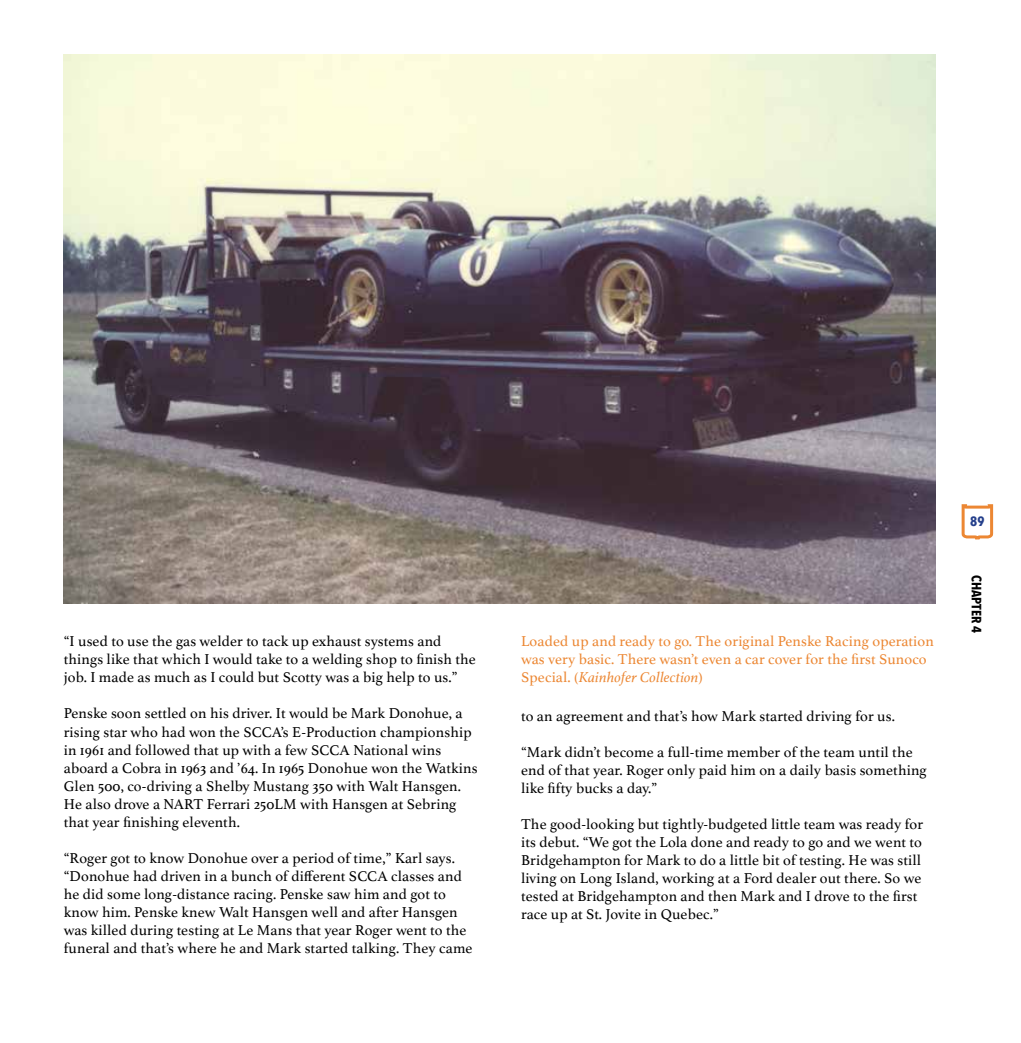
<style>
.page{position:relative;width:1021px;height:1043px;background:#fff}
.page>*{position:absolute;margin:0;border:0;box-sizing:border-box;transform-origin:0 0}
.t1{font:15px/18px "Athelas";letter-spacing:.01em;color:#000}
.t2{font:15px/18px "Athelas";letter-spacing:.01em;color:#ec8733}
.t3{font:700 13.5px "Avenir Next Condensed";color:#000}
.t4{font:700 13.5px "Avenir Next Condensed";color:#243f8b}
.s1{font-style:italic}
</style>
<div class="page">
<svg style="left:961px;top:504px;width:33px;height:36px"></svg>
<img style="left:64px;top:54px;width:872px;height:549px">
<p class="t1" style="left:64px;top:632px;width:414px">“I used to use the gas welder to tack up exhaust systems and things like that which I would take to a welding shop to finish the job. I made as much as I could but Scotty was a big help to us.”</p>
<p class="t1" style="left:64px;top:704px;width:415px">Penske soon settled on his driver. It would be Mark Donohue, a rising star who had won the SCCA’s E-Production championship in 1961 and followed that up with a few SCCA National wins aboard a Cobra in 1963 and ’64. In 1965 Donohue won the Watkins Glen 500, co-driving a Shelby Mustang 350 with Walt Hansgen.<br>He also drove a NART Ferrari 250LM with Hansgen at Sebring that year finishing eleventh.</p>
<p class="t1" style="left:64px;top:848px;width:410px">“Roger got to know Donohue over a period of time,” Karl says. “Donohue had driven in a bunch of different SCCA classes and he did some long-distance racing. Penske saw him and got to know him. Penske knew Walt Hansgen well and after Hansgen was killed during testing at Le Mans that year Roger went to the funeral and that’s where he and Mark started talking. They came</p>
<p class="t2" style="left:521px;top:632px;width:414px">Loaded up and ready to go. The original Penske Racing operation was very basic. There wasn’t even a car cover for the first Sunoco<br>Special. (<span class="s1">Kainhofer Collection</span>)</p>
<p class="t1" style="left:521px;top:706px;width:375px">to an agreement and that’s how Mark started driving for us.</p>
<p class="t1" style="left:521px;top:742px;width:407px">“Mark didn’t become a full-time member of the team until the end of that year. Roger only paid him on a daily basis something like fifty bucks a day.”</p>
<p class="t1" style="left:521px;top:814px;width:403px">The good-looking but tightly-budgeted little team was ready for its debut. “We got the Lola done and ready to go and we went to Bridgehampton for Mark to do a little bit of testing. He was still living on Long Island, working at a Ford dealer out there. So we tested at Bridgehampton and then Mark and I drove to the first race up at St. Jovite in Quebec.”</p>
<p class="t4" style="left:970px;top:513px;width:16px">89</p>
<p class="t3" style="left:985px;top:574px;width:60px;rotate:90deg">CHAPTER 4</p>
</div>
